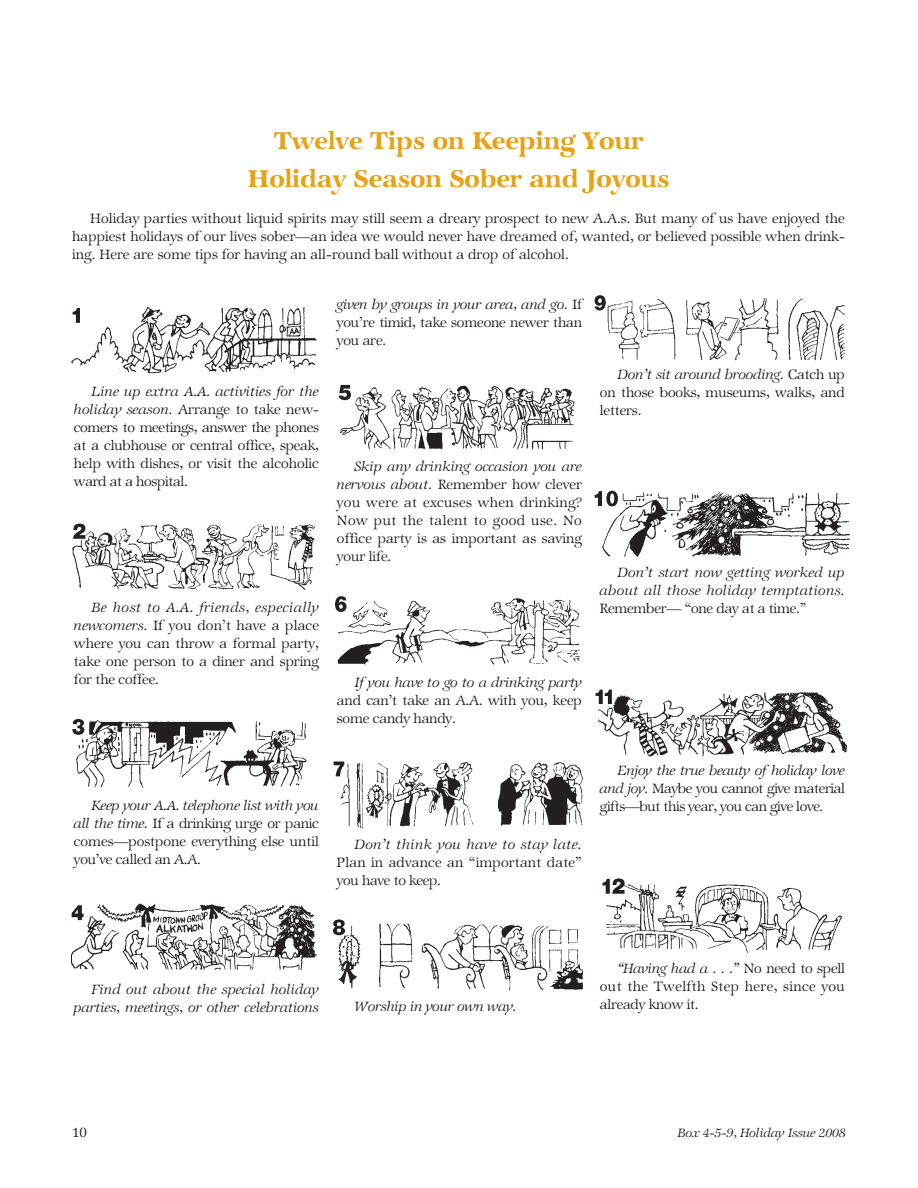
<style>
.page{position:relative;width:918px;height:1188px;background:#fff}
.page>*{position:absolute;margin:0;border:0;box-sizing:border-box;transform-origin:0 0}
.t1{font:27px/38.7px "Zapf Internatl IT Cby BT Demi";color:#e6a218;text-align:center}
.t2{font:15px/18px "Zapf Internatl IT Cby BT Light";letter-spacing:-.005em;color:#231f20;text-align:justify}
.t3{font:15px/18px "Zapf Internatl IT Cby BT Light Ital";letter-spacing:-.005em;color:#231f20;text-align:right}
.t4{font:15px/18px "Zapf Internatl IT Cby BT Light";letter-spacing:-.025em;color:#231f20}
.t5{font:15px/18px "Zapf Internatl IT Cby BT Light Ital";letter-spacing:.02em;color:#231f20;text-align:right}
.t6{font:15px/18px "Zapf Internatl IT Cby BT Light";letter-spacing:.025em;color:#231f20}
.t7{font:15px "Zapf Internatl IT Cby BT Light Ital";letter-spacing:.035em;color:#231f20}
.t8{font:15px "Zapf Internatl IT Cby BT Light Ital";letter-spacing:.025em;color:#231f20}
.t9{font:13.5px "Zapf Internatl IT Cby BT Light Ital";color:#231f20}
.s1{font-family:"Zapf Internatl IT Cby BT Light Ital"}
.s2{font-family:"Zapf Internatl IT Cby BT Light"}
</style>
<div class="page">
<img style="left:72px;top:306px;width:245px;height:68px">
<img style="left:72px;top:523px;width:244px;height:67px">
<img style="left:72px;top:719px;width:235px;height:69px">
<img style="left:338px;top:384px;width:237px;height:66px">
<img style="left:594px;top:295px;width:251px;height:66px">
<img style="left:594px;top:490px;width:256px;height:68px">
<img style="left:595px;top:689px;width:252px;height:68px">
<img style="left:602px;top:878px;width:240px;height:75px">
<img style="left:335px;top:596px;width:245px;height:69px">
<img style="left:333px;top:761px;width:250px;height:68px">
<img style="left:332px;top:919px;width:251px;height:72px">
<img style="left:71px;top:903px;width:246px;height:67px">
<h1 class="t1" style="left:248px;top:124px;width:423px">Twelve Tips on Keeping Your<br>Holiday Season Sober and Joyous</h1>
<p class="t2" style="left:72px;top:212px;width:774px;text-indent:18px">Holiday parties without liquid spirits may still seem a dreary prospect to new A.A.s. But many of us have enjoyed the happiest holidays of our lives sober—an idea we would never have dreamed of, wanted, or believed possible when drink&shy;ing. Here are some tips for having an all-round ball without a drop of alcohol.</p>
<p class="t3" style="left:92px;top:383px;width:228px">Line up extra A.A. activities for the</p>
<p class="t2" style="left:74px;top:402px;width:247px"><span class="s1">holiday season.</span> Arrange to take new&shy;comers to meetings, answer the phones at a clubhouse or central office, speak, help with dishes, or visit the alcoholic ward at a hospital.</p>
<p class="t7" style="left:92px;top:601px;width:228px">Be host to A.A. friends, especially</p>
<p class="t2" style="left:74px;top:618px;width:247px"><span class="s1">newcomers.</span> If you don’t have a place where you can throw a formal party, take one person to a diner and spring for the coffee.</p>
<p class="t3" style="left:92px;top:797px;width:229px">Keep your A.A. telephone list with you</p>
<p class="t2" style="left:74px;top:816px;width:247px"><span class="s1">all the time.</span> If a drinking urge or panic comes—postpone everything else until you’ve called an A.A.</p>
<p class="t3" style="left:337px;top:297px;width:247px">given by groups in your area, and go. <span class="s2">If</span></p>
<p class="t2" style="left:337px;top:315px;width:247px">you’re timid, take someone newer than you are.</p>
<p class="t3" style="left:618px;top:367px;width:229px">Don’t sit around brooding. <span class="s2">Catch up</span></p>
<p class="t2" style="left:600px;top:385px;width:247px">on those books, museums, walks, and letters.</p>
<p class="t3" style="left:355px;top:459px;width:229px">Skip any drinking occasion you are</p>
<p class="t2" style="left:337px;top:477px;width:247px"><span class="s1">nervous about.</span> Remember how clever you were at excuses when drinking?<br>Now put the talent to good use. No office party is as important as saving your life.</p>
<p class="t5" style="left:600px;top:565px;width:247px">Don’t start now getting worked up about all those holiday temptations.</p>
<p class="t2" style="left:600px;top:601px;width:208px">Remember— “one day at a time.”</p>
<p class="t3" style="left:355px;top:675px;width:229px">If you have to go to a drinking party</p>
<p class="t2" style="left:337px;top:693px;width:246px">and can’t take an A.A. with you, keep some candy handy.</p>
<p class="t8" style="left:355px;top:839px;width:228px">Don’t think you have to stay late.</p>
<p class="t2" style="left:337px;top:855px;width:246px">Plan in advance an “important date” you have to keep.</p>
<p class="t3" style="left:618px;top:763px;width:228px">Enjoy the true beauty of holiday love</p>
<p class="t4" style="left:600px;top:781px;width:247px"><span class="s1">and joy.</span> Maybe you cannot give material gifts—but this year, you can give love.</p>
<p class="t3" style="left:74px;top:982px;width:247px">Find out about the special holiday parties, meetings, or other celebrations</p>
<p class="t3" style="left:355px;top:999px;width:163px">Worship in your own way.</p>
<p class="t3" style="left:618px;top:961px;width:228px">“Having had a . . .” <span class="s2">No need to spell</span></p>
<p class="t6" style="left:600px;top:979px;width:246px">out the Twelfth Step here, since you already know it.</p>
<p class="t2" style="left:72px;top:1125px;width:16px">10</p>
<p class="t9" style="left:678px;top:1128px;width:170px">Box 4-5-9, Holiday Issue 2008</p>
</div>
